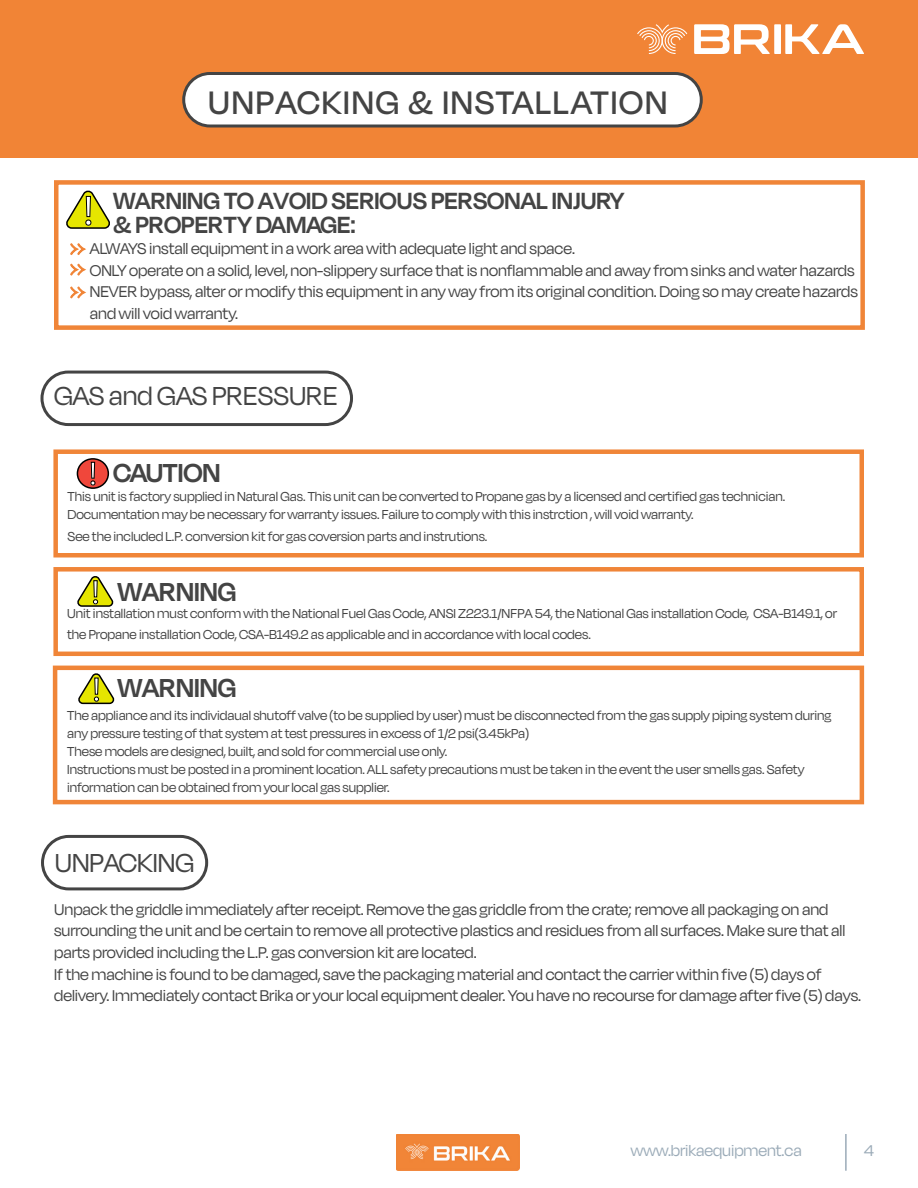
<style>
.page{position:relative;width:918px;height:1188px;background:#fff}
.page>*{position:absolute;margin:0;border:0;box-sizing:border-box;transform-origin:0 0}
.t1{font:42px "Myriad Pro";color:#fff;scale:1.04 1}
.t2{font:500 37.5px "Degular Display";letter-spacing:.05em;color:#444}
.t3{font:33.9px "Myriad Pro";color:#fff;scale:1.05 1}
.t4{font:33.3px "Myriad Pro";color:#fff;scale:1.05 1}
.t5{font:30px "Degular Display";color:#444}
.WARNING{font:600 30px "Degular Display";color:#444}
.WARNING-2{font:600 27px "Degular Display";color:#444}
.t6{font:18px/21.6px "Degular Display";color:#444}
.t7{font:18px "Degular Display";color:#9babb8}
.t8{font:15px/18px "Degular Display";color:#444}
.s1{font-family:"Myriad Pro";font-weight:400;font-size:33.9px;color:#fff}
</style>
<div class="page">
<div style="left:0;top:0;width:918px;height:158px;background:#f18436"></div>
<div style="left:54px;top:180px;width:811px;height:150px;border:4px solid #f08538"></div>
<svg style="left:70px;top:243px;width:16px;height:56px"></svg>
<div style="left:40px;top:371px;width:313px;height:55px;border:3px solid #444;border-radius:26px"></div>
<div style="left:53px;top:449px;width:811px;height:109px;border:4px solid #f08538"></div>
<svg style="left:77px;top:576px;width:37px;height:31px"></svg>
<div style="left:53px;top:567px;width:811px;height:89px;border:4px solid #f08538"></div>
<div style="left:53px;top:666px;width:811px;height:138px;border:4px solid #f08538"></div>
<div style="left:41px;top:835px;width:167px;height:55px;border:3px solid #444;border-radius:26px"></div>
<svg style="left:66px;top:191px;width:44px;height:38px"></svg>
<div style="left:77px;top:459px;width:31px;height:29px;background:#f0473b;border-radius:50%"></div>
<div style="left:77px;top:458px;width:32px;height:31px;border:2px solid #000;border-radius:50%"></div>
<svg style="left:78px;top:673px;width:37px;height:32px"></svg>
<svg style="left:694px;top:24px;width:76px;height:30px"></svg>
<div style="left:774px;top:24px;width:7px;height:30px;background:#fff"></div>
<svg style="left:785px;top:24px;width:79px;height:30px"></svg>
<svg style="left:637px;top:24px;width:50px;height:30px"></svg>
<img style="left:397px;top:1134px;width:123px;height:37px">
<hr style="left:845px;top:1134px;width:2px;height:37px;background:#9babb8">
<div style="left:184px;top:74px;width:517px;height:52px;background:#fff;border-radius:26px"></div>
<div style="left:182px;top:72px;width:521px;height:56px;border:3px solid #444;border-radius:26px"></div>
<p class="t2" style="left:208px;top:81px;width:461px">UNPACKING &amp; INSTALLATION</p>
<h1 class="t1" style="left:83px;top:185px;width:11px">!</h1>
<p class="WARNING-2" style="left:113px;top:185px;width:512px">WARNING TO AVOID SERIOUS PERSONAL INJURY</p>
<p class="WARNING-2" style="left:113px;top:209px;width:244px">&amp; PROPERTY DAMAGE:</p>
<p class="t6" style="left:90px;top:237px;width:487px">ALWAYS install equipment in a work area with adequate light and space.</p>
<p class="t6" style="left:90px;top:259px;width:766px">ONLY operate on a solid, level, non-slippery surface that is nonflammable and away from sinks and water hazards</p>
<p class="t6" style="left:90px;top:281px;width:770px">NEVER bypass, alter or modify this equipment in any way from its original condition. Doing so may create hazards and will void warranty.</p>
<p class="t5" style="left:54px;top:379px;width:285px">GAS and GAS PRESSURE</p>
<h3 class="t4" style="left:89px;top:453px;width:9px">!</h3>
<p class="WARNING" style="left:113px;top:455px;width:109px">CAUTION</p>
<p class="t8" style="left:68px;top:487px;width:719px">This unit is factory supplied in Natural Gas. This unit can be converted to Propane gas by a licensed and certified gas technician.<br>Documentation may be necessary for warranty issues. Failure to comply with this instrction , will void warranty.</p>
<p class="t8" style="left:68px;top:527px;width:421px">See the included L.P. conversion kit for gas coversion parts and instrutions.</p>
<p class="WARNING" style="left:91px;top:574px;width:146px"><span class="s1">!</span> WARNING</p>
<p class="t8" style="left:67px;top:602px;width:771px;line-height:21.6px">Unit installation must conform with the National Fuel Gas Code, ANSI Z223.1/NFPA 54, the National Gas installation Code, CSA-B149.1, or the Propane installation Code, CSA-B149.2 as applicable and in accordance with local codes.</p>
<p class="WARNING" style="left:118px;top:670px;width:120px">WARNING</p>
<p class="t8" style="left:67px;top:706px;width:766px">The appliance and its individaual shutoff valve (to be supplied by user) must be disconnected from the gas supply piping system during any pressure testing of that system at test pressures in excess of 1/2 psi(3.45kPa)</p>
<p class="t8" style="left:67px;top:742px;width:382px">These models are designed, built, and sold for commercial use only.</p>
<p class="t8" style="left:67px;top:760px;width:739px">Instructions must be posted in a prominent location. ALL safety precautions must be taken in the event the user smells gas. Safety information can be obtained from your local gas supplier.</p>
<h3 class="t3" style="left:92px;top:669px;width:9px">!</h3>
<p class="t5" style="left:55px;top:846px;width:141px">UNPACKING</p>
<p class="t6" style="left:54px;top:898px;width:793px">Unpack the griddle immediately after receipt. Remove the gas griddle from the crate; remove all packaging on and surrounding the unit and be certain to remove all protective plastics and residues from all surfaces. Make sure that all parts provided including the L.P. gas conversion kit are located.</p>
<p class="t6" style="left:54px;top:963px;width:808px">If the machine is found to be damaged, save the packaging material and contact the carrier within five (5) days of delivery. Immediately contact Brika or your local equipment dealer. You have no recourse for damage after five (5) days.</p>
<p class="t7" style="left:631px;top:1140px;width:172px">www.brikaequipment.ca</p>
<p class="t7" style="left:864px;top:1140px;width:11px">4</p>
</div>
